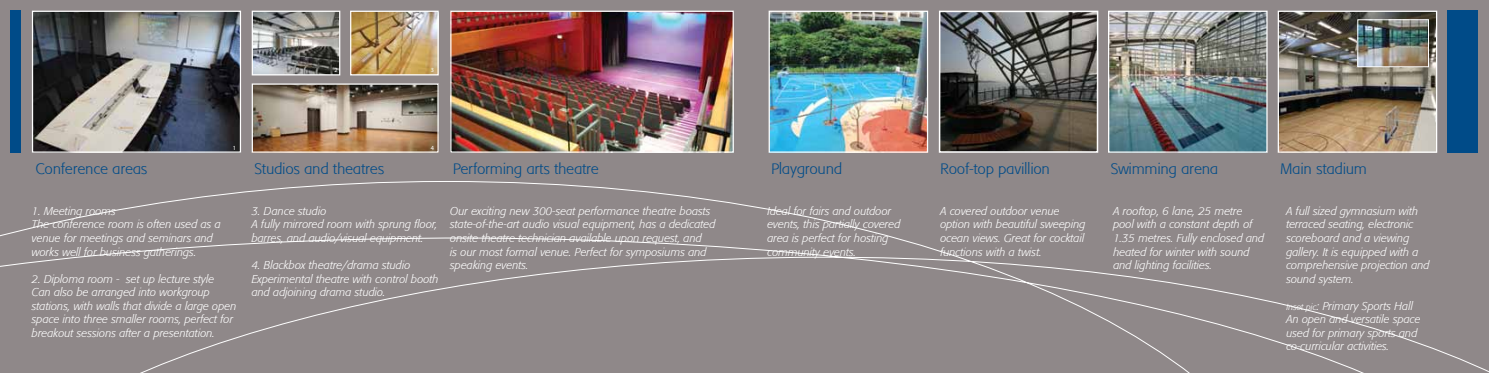
<style>
.page{position:relative;width:1489px;height:373px;background:#fff}
.page>*{position:absolute;margin:0;border:0;box-sizing:border-box;transform-origin:0 0}
.t1{font:italic 300 15px "Formata";color:#004b88}
.t2{font:italic 300 11.25px/13.5px "Formata";color:#fff}
.t3{font:6.25px "Myriad Pro";color:#fff}
.s1{font-size:8.75px}
</style>
<div class="page">
<div style="left:0;top:0;width:744px;height:372px;background:#8f8889"></div>
<svg style="left:0;top:181px;width:744px;height:191px"></svg>
<div style="left:744px;top:0;width:744px;height:372px;background:#8f8889"></div>
<svg style="left:744px;top:204px;width:744px;height:168px"></svg>
<img style="left:34px;top:13px;width:205px;height:137px">
<div style="left:32px;top:11px;width:209px;height:141px;border:1px solid #fff"></div>
<img style="left:352px;top:13px;width:84px;height:60px">
<div style="left:350px;top:11px;width:88px;height:64px;border:1px solid #fff"></div>
<img style="left:452px;top:13px;width:279px;height:137px">
<div style="left:450px;top:11px;width:283px;height:141px;border:1px solid #fff"></div>
<img style="left:770px;top:13px;width:156px;height:137px">
<div style="left:768px;top:11px;width:160px;height:141px;border:1px solid #fff"></div>
<div style="left:1447px;top:11px;width:31px;height:141px;background:#004b88"></div>
<div style="left:11px;top:11px;width:10px;height:141px;background:#004b88"></div>
<img style="left:1279px;top:13px;width:155px;height:137px">
<div style="left:1277px;top:11px;width:159px;height:141px;border:1px solid #fff"></div>
<img style="left:1109px;top:13px;width:156px;height:137px">
<div style="left:1107px;top:11px;width:160px;height:141px;border:1px solid #fff"></div>
<img style="left:1359px;top:21px;width:67px;height:44px">
<div style="left:1357px;top:19px;width:71px;height:48px;border:1px solid #fff"></div>
<img style="left:254px;top:85px;width:182px;height:65px">
<div style="left:252px;top:83px;width:186px;height:69px;border:1px solid #fff"></div>
<img style="left:254px;top:13px;width:84px;height:60px">
<div style="left:252px;top:11px;width:88px;height:64px;border:1px solid #fff"></div>
<img style="left:941px;top:14px;width:154px;height:135px">
<div style="left:938px;top:11px;width:160px;height:141px;border:2px solid #fff"></div>
<p class="t3" style="left:233px;top:143px;width:5px">1</p>
<p class="t3" style="left:334px;top:66px;width:5px">2</p>
<p class="t3" style="left:431px;top:66px;width:5px">3</p>
<p class="t3" style="left:431px;top:143px;width:5px">4</p>
<h1 class="t1" style="left:37px;top:159px;width:117px">Conference areas</h1>
<h1 class="t1" style="left:454px;top:159px;width:151px">Performing artstheatre</h1>
<h1 class="t1" style="left:255px;top:159px;width:135px">Studiosand theatres</h1>
<p class="t2" style="left:32px;top:204px;width:190px">1. Meeting rooms<br>The conference room is often used as a venue for meetings and seminars and works well for business gatherings.</p>
<p class="t2" style="left:32px;top:271px;width:206px">2. Diploma room - set up lecture style<br>Can also be arranged into workgroup stations, with walls that divide a large open space into three smaller rooms, perfect for breakout sessions after a presentation.</p>
<p class="t2" style="left:252px;top:204px;width:187px">3. Dance studio<br>A fully mirrored room with sprung floor, barres, and audio/visual equipment.</p>
<p class="t2" style="left:252px;top:258px;width:188px">4. Blackbox theatre/drama studio<br>Experimental theatre with control booth and adjoining drama studio.</p>
<p class="t2" style="left:450px;top:204px;width:267px">Our exciting new 300-seat performance theatre boasts state-of-the-art audio visual equipment, has a dedicated onsite theatre technician available upon request, and<br>is our most formal venue. Perfect for symposiums and speaking events.</p>
<h1 class="t1" style="left:772px;top:159px;width:76px">Playground</h1>
<h1 class="t1" style="left:941px;top:159px;width:115px">Roof-top pavillion</h1>
<h1 class="t1" style="left:1111px;top:159px;width:113px">Swimming arena</h1>
<h1 class="t1" style="left:1281px;top:159px;width:92px">Main stadium</h1>
<p class="t2" style="left:767px;top:204px;width:134px">Ideal for fairs and outdoor events, this partially covered area is perfect for hosting community events.</p>
<p class="t2" style="left:940px;top:204px;width:147px">A covered outdoor venue option with beautiful sweeping ocean views. Great for cocktail functions with a twist.</p>
<p class="t2" style="left:1113px;top:204px;width:152px">A rooftop, 6 lane, 25 metre pool with a constant depth of<br>1.35 metres. Fully enclosed and heated for winter with sound and lighting facilities.</p>
<p class="t2" style="left:1286px;top:204px;width:145px">A full sized gymnasium with terraced seating, electronic scoreboard and a viewing gallery. It is equipped with a comprehensive projection and sound system.</p>
<p class="t2" style="left:1286px;top:298px;width:136px"><span class="s1">Inset pic</span>: Primary Sports Hall<br>An open and versatile space used for primary sports and co-curricular activities.</p>
</div>
